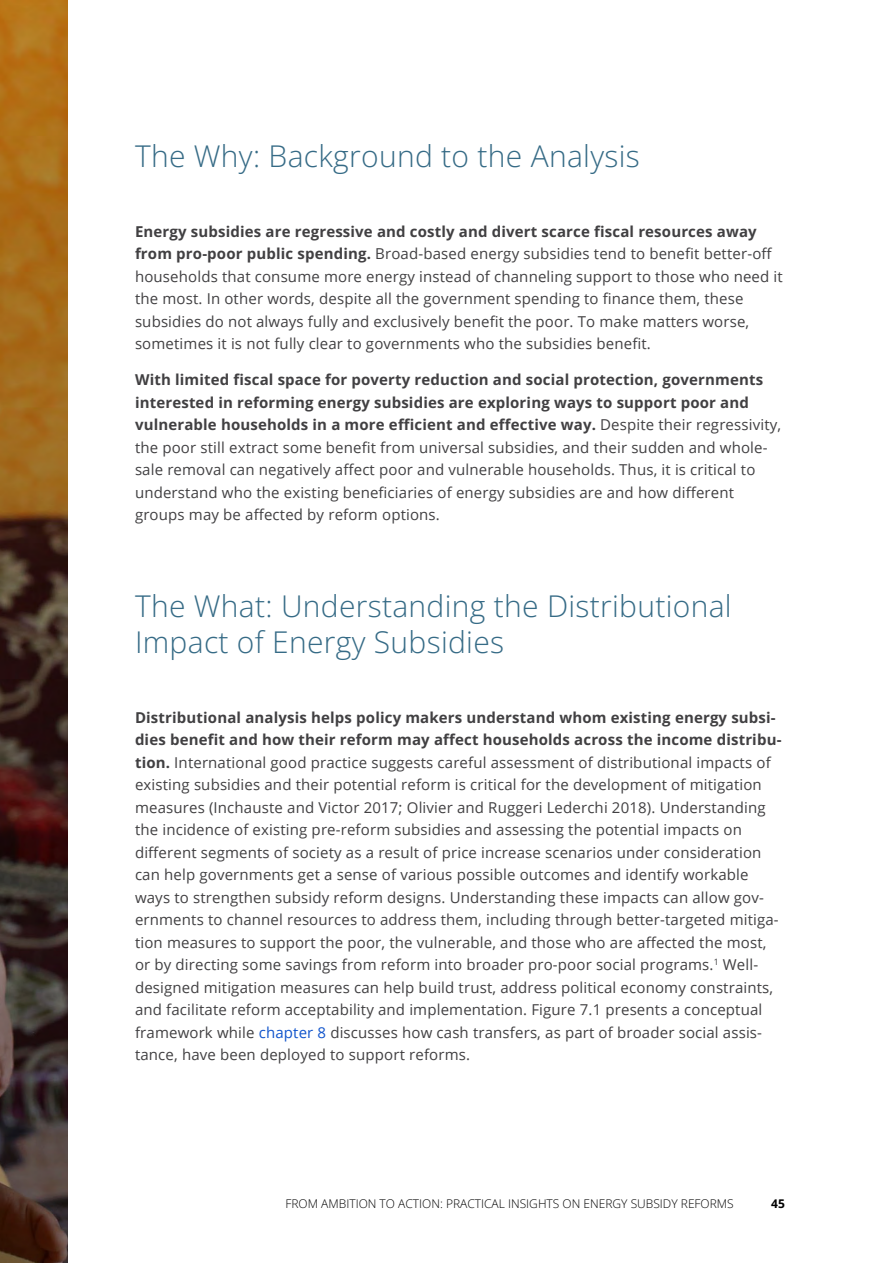
<style>
.page{position:relative;width:893px;height:1263px;background:#fff}
.page>*{position:absolute;margin:0;border:0;box-sizing:border-box;transform-origin:0 0}
.t1{font:300 30px/36px "Open Sans";letter-spacing:.01em;color:#366b86}
.t2{font:15px/22.5px "Open Sans";letter-spacing:.01em;color:#414042}
.t3{font:300 12px "Open Sans";color:#000}
.t4{font:700 12px "Open Sans";color:#000}
.s1{font-weight:700}
.s2{color:#1255cc}
</style>
<div class="page">
<svg style="left:0;top:0;width:68px;height:1263px;background:#694520"></svg>
<h1 class="t1" style="left:135px;top:137px;width:506px">The Why: Background to the Analysis</h1>
<p class="t2" style="left:135px;top:220px;width:649px"><span class="s1">Energy subsidies are regressive and costly and divert scarce fiscal resources away from pro-poor public spending.</span> Broad-based energy subsidies tend to benefit better-off households that consume more energy instead of channeling support to those who need it the most. In other words, despite all the government spending to finance them, these subsidies do not always fully and exclusively benefit the poor. To make matters worse, sometimes it is not fully clear to governments who the subsidies benefit.</p>
<p class="t2" style="left:135px;top:368px;width:648px"><span class="s1">With limited fiscal space for poverty reduction and social protection, governments interested in reforming energy subsidies are exploring ways to support poor and vulnerable households in a more efficient and effective way.</span> Despite their regressivity, the poor still extract some benefit from universal subsidies, and their sudden and whole&shy;sale removal can negatively affect poor and vulnerable households. Thus, it is critical to understand who the existing beneficiaries of energy subsidies are and how different groups may be affected by reform options.</p>
<h1 class="t1" style="left:135px;top:587px;width:598px">The What: Understanding the Distributional<br>Impact of Energy Subsidies</h1>
<p class="t2" style="left:135px;top:706px;width:648px"><span class="s1">Distributional analysis helps policy makers understand whom existing energy subsi&shy;dies benefit and how their reform may affect households across the income distribu&shy;tion.</span> International good practice suggests careful assessment of distributional impacts of existing subsidies and their potential reform is critical for the development of mitigation measures (Inchauste and Victor 2017; Olivier and Ruggeri Lederchi 2018). Understanding the incidence of existing pre-reform subsidies and assessing the potential impacts on different segments of society as a result of price increase scenarios under consideration can help governments get a sense of various possible outcomes and identify workable ways to strengthen subsidy reform designs. Understanding these impacts can allow gov&shy;ernments to channel resources to address them, including through better-targeted mitiga&shy;tion measures to support the poor, the vulnerable, and those who are affected the most, or by directing some savings from reform into broader pro-poor social programs.<sup>1</sup> Well&shy;designed mitigation measures can help build trust, address political economy constraints, and facilitate reform acceptability and implementation. Figure 7.1 presents a conceptual framework while <span class="s2">chapter 8</span> discusses how cash transfers, as part of broader social assis&shy;tance, have been deployed to support reforms.</p>
<p class="t3" style="left:285px;top:1195px;width:450px">FROM AMBITION TO ACTION: PRACTICAL INSIGHTS ON ENERGY SUBSIDY REFORMS</p>
<p class="t4" style="left:771px;top:1195px;width:15px">45</p>
</div>
